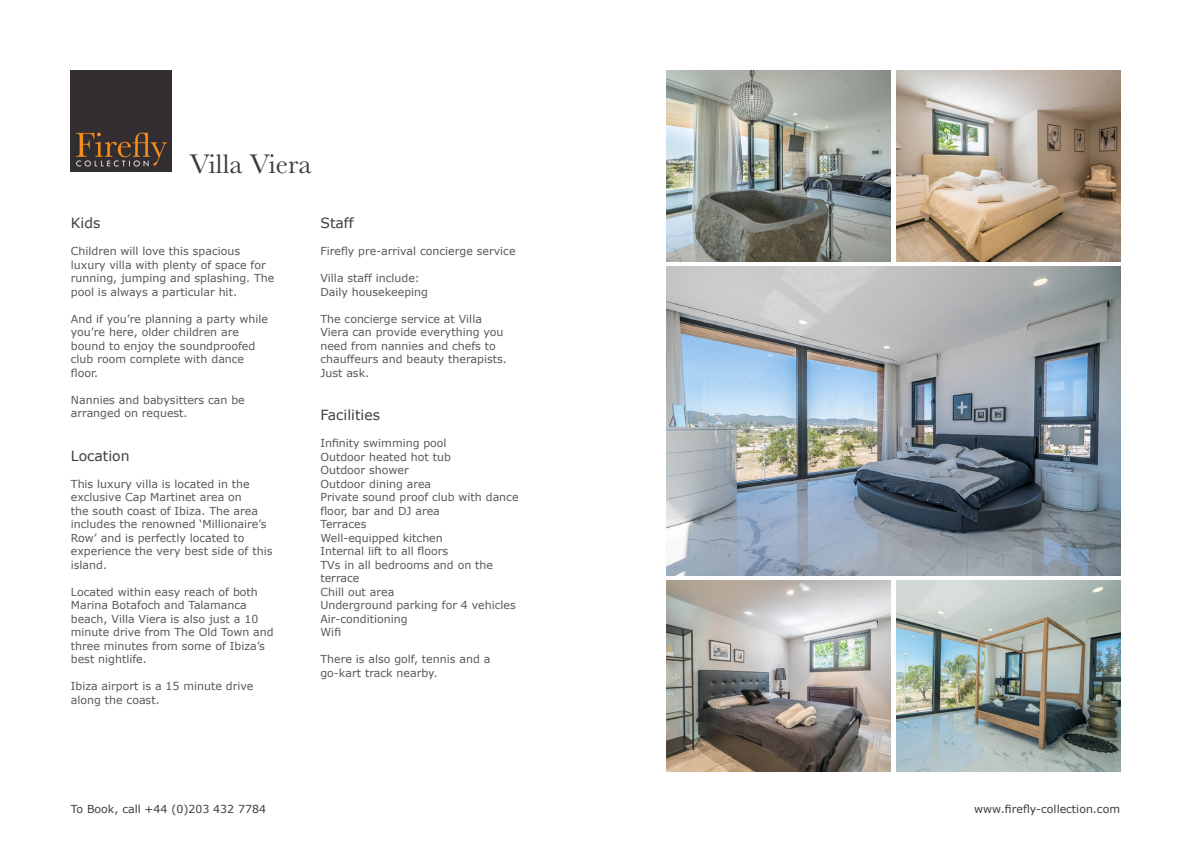
<style>
.page{position:relative;width:1191px;height:842px;background:#fff}
.page>*{position:absolute;margin:0;border:0;box-sizing:border-box;transform-origin:0 0}
.t1{font:28px "Baskerville";color:#3e3e3f}
.t2{font:14px "Verdana";color:#3e3e3f}
.t3{font:11px/13.5px "Verdana";color:#57585a}
.t4{font:11px "Verdana";color:#3e3e3f}
</style>
<div class="page">
<img style="left:71px;top:71px;width:101px;height:101px">
<img style="left:666px;top:267px;width:454px;height:308px">
<img style="left:896px;top:581px;width:224px;height:190px">
<img style="left:666px;top:581px;width:224px;height:190px">
<img style="left:666px;top:71px;width:224px;height:190px">
<img style="left:896px;top:71px;width:224px;height:190px">
<p class="t1" style="left:190px;top:146px;width:123px">Villa Viera</p>
<p class="t2" style="left:71px;top:213px;width:31px">Kids</p>
<p class="t3" style="left:71px;top:244px;width:205px">Children will love this spacious luxury villa with plenty of space for running, jumping and splashing. The pool is always a particular hit.</p>
<p class="t3" style="left:71px;top:312px;width:199px">And if you’re planning a party while you’re here, older children are bound to enjoy the soundproofed club room complete with dance floor.</p>
<p class="t3" style="left:71px;top:393px;width:175px">Nannies and babysitters can be arranged on request.</p>
<p class="t2" style="left:71px;top:446px;width:60px">Location</p>
<p class="t3" style="left:71px;top:477px;width:203px">This luxury villa is located in the exclusive Cap Martinet area on<br>the south coast of Ibiza. The area includes the renowned ‘Millionaire’s<br>Row’ and is perfectly located to experience the very best side of this island.</p>
<p class="t3" style="left:71px;top:585px;width:204px">Located within easy reach of both<br>Marina Botafoch and Talamanca beach, Villa Viera is also just a 10 minute drive from The Old Town and three minutes from some of Ibiza’s best nightlife.</p>
<p class="t3" style="left:71px;top:679px;width:184px">Ibiza airport is a 15 minute drive along the coast.</p>
<p class="t2" style="left:320px;top:213px;width:35px">Staff</p>
<p class="t3" style="left:320px;top:244px;width:197px">Firefly pre-arrival concierge service</p>
<p class="t3" style="left:320px;top:271px;width:101px">Villa staff include:</p>
<p class="t3" style="left:320px;top:285px;width:109px">Daily housekeeping</p>
<p class="t3" style="left:320px;top:312px;width:188px">The concierge service at Villa<br>Viera can provide everything you need from nannies and chefs to chauffeurs and beauty therapists.<br>Just ask.</p>
<p class="t2" style="left:320px;top:406px;width:61px">Facilities</p>
<p class="t3" style="left:320px;top:436px;width:128px">Infinity swimming pool</p>
<p class="t3" style="left:320px;top:450px;width:132px">Outdoor heated hot tub</p>
<p class="t3" style="left:320px;top:463px;width:90px">Outdoor shower</p>
<p class="t3" style="left:320px;top:477px;width:112px">Outdoor dining area</p>
<p class="t3" style="left:320px;top:490px;width:200px">Private sound proof club with dance floor, bar and DJ area</p>
<p class="t3" style="left:320px;top:517px;width:47px">Terraces</p>
<p class="t3" style="left:320px;top:531px;width:124px">Well-equipped kitchen</p>
<p class="t3" style="left:320px;top:544px;width:129px">Internal lift to all floors</p>
<p class="t3" style="left:320px;top:558px;width:174px">TVs in all bedrooms and on the terrace</p>
<p class="t3" style="left:320px;top:585px;width:75px">Chill out area</p>
<p class="t3" style="left:320px;top:598px;width:197px">Underground parking for 4 vehicles</p>
<p class="t3" style="left:320px;top:612px;width:89px">Air-conditioning</p>
<p class="t3" style="left:320px;top:625px;width:22px">Wifi</p>
<p class="t3" style="left:320px;top:652px;width:171px">There is also golf, tennis and a</p>
<p class="t3" style="left:320px;top:666px;width:119px">go-kart track nearby.</p>
<p class="t4" style="left:71px;top:801px;width:197px">To Book, call +44 (0)203 432 7784</p>
<p class="t4" style="left:974px;top:801px;width:147px">www.firefly-collection.com</p>
</div>
